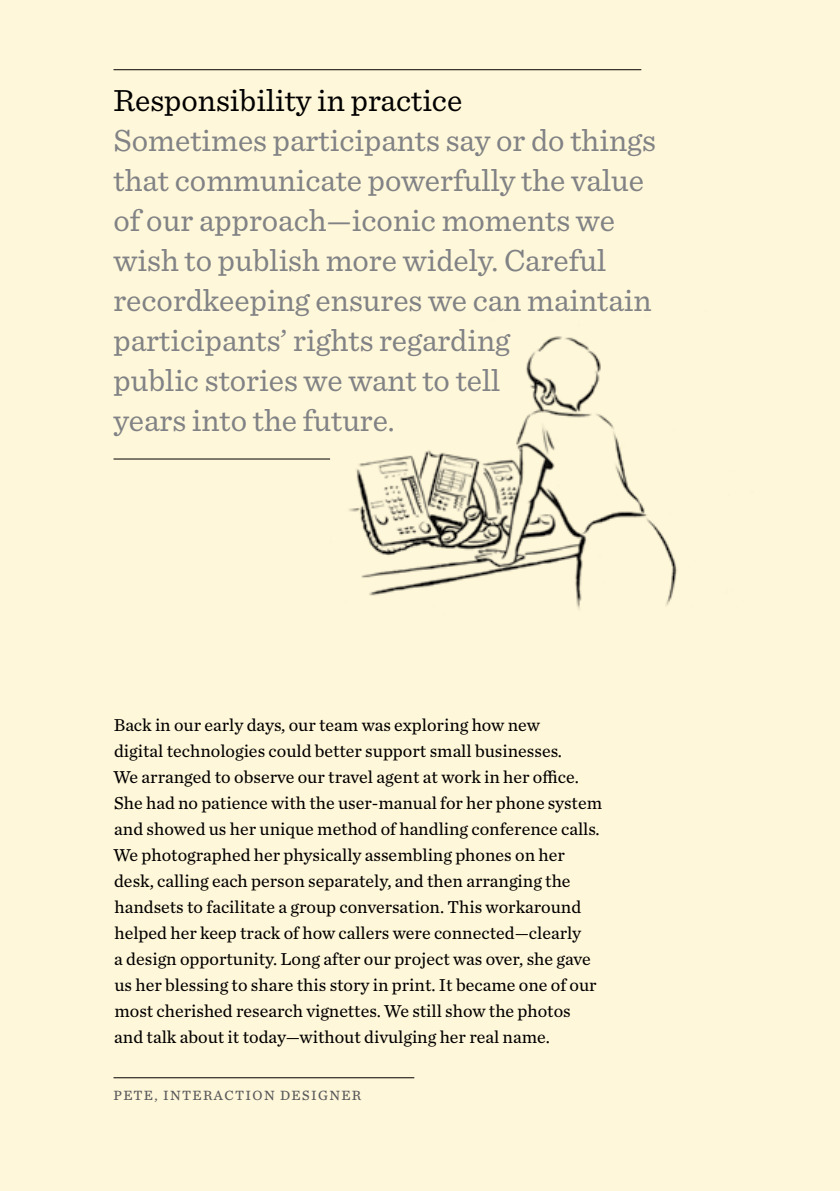
<style>
.page{position:relative;width:840px;height:1191px;background:#fff}
.page>*{position:absolute;margin:0;border:0;box-sizing:border-box;transform-origin:0 0}
.t1{font:32px/40px "Sentinel";color:#808285}
.t2{font:32px "Sentinel";color:#000}
.t3{font:18px/26px "Chronicle Text G2";color:#000}
.t4{font:14px "Chronicle Text G3";letter-spacing:.1em;color:#58595b}
</style>
<div class="page">
<div style="left:0;top:0;width:839px;height:1191px;background:#fff7d9"></div>
<img style="left:303px;top:336px;width:374px;height:273px">
<hr style="left:113px;top:1077px;width:301px;height:1px;background:#000">
<hr style="left:113px;top:69px;width:528px;height:1px;background:#000">
<hr style="left:113px;top:459px;width:217px;height:1px;background:#000">
<h1 class="t2" style="left:113px;top:76px;width:350px">Responsibility in practice</h1>
<p class="t1" style="left:113px;top:118px;width:543px">Sometimes participants say or do things that communicate powerfully the value of our approach—iconic moments we wish to publish more widely. Careful recordkeeping ensures we can maintain participants’ rights regarding<br>public stories we want to tell<br>years into the future.</p>
<p class="t3" style="left:113px;top:711px;width:490px">Back in our early days, our team was exploring how new<br>digital technologies could better support small businesses.<br>We arranged to observe our travel agent at work in her office.<br>She had no patience with the user-manual for her phone system and showed us her unique method of handling conference calls.<br>We photographed her physically assembling phones on her desk, calling each person separately, and then arranging the handsets to facilitate a group conversation. This workaround helped her keep track of how callers were connected—clearly<br>a design opportunity. Long after our project was over, she gave us her blessing to share this story in print. It became one of our most cherished research vignettes. We still show the photos and talk about it today—without divulging her real name.</p>
<p class="t4" style="left:113px;top:1085px;width:249px">PETE, INTERACTION DESIGNER</p>
</div>
